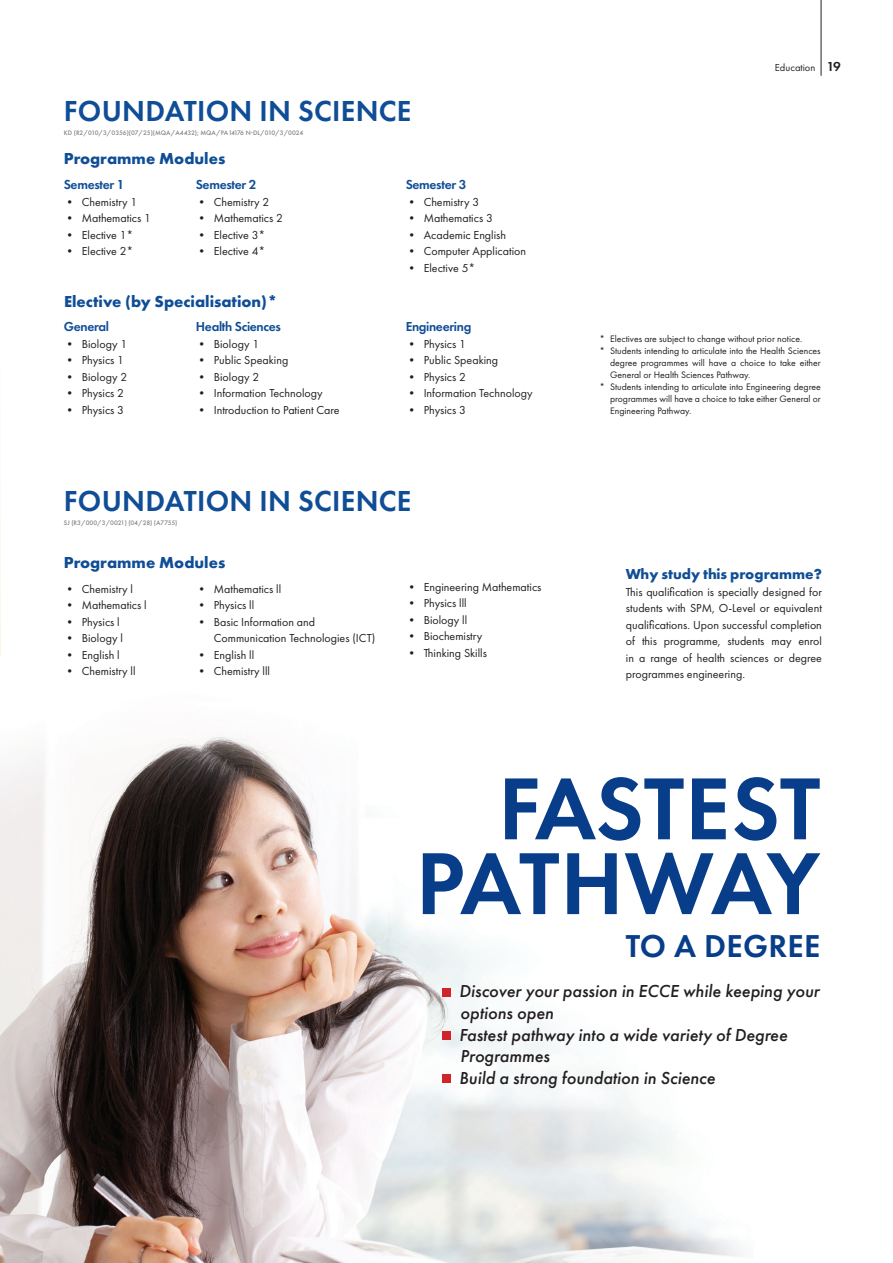
<style>
.page{position:relative;width:893px;height:1263px;background:#fff}
.page>*{position:absolute;margin:0;border:0;box-sizing:border-box;transform-origin:0 0}
.t1{font:600 91.2px/74.8px "Futura PT";letter-spacing:-.005em;color:#083e89;text-align:right}
.t2{font:600 32.85px "Futura PT";letter-spacing:.01em;color:#083e89}
.t3{font:600 30px "Futura PT";letter-spacing:.01em;color:#0f4d96}
.t4{font:italic 500 18px/21.6px "Futura PT";color:#231f20}
.t5{font:700 16.5px "Futura PT";color:#0f4d96}
.t6{font:700 15px "Futura PT";color:#0f4d96}
.t7{font:600 13.5px "Futura PT";letter-spacing:-.025em;color:#0f4d96}
.t8{font:12px/16.5px "Futura PT";color:#231f20;text-align:justify}
.t9{font:10.5px "Futura PT";color:#231f20}
.t10{font:9.75px/12px "Futura PT";color:#231f20;text-align:justify}
.t11{font:500 6.75px "Futura PT";color:#808285}
.s1{font-weight:700}
.s2{font-weight:600;font-size:13.5px}
</style>
<div class="page">
<hr style="left:821px;top:0;width:1px;height:76px;background:#231f20">
<img style="left:1px;top:735px;width:743px;height:528px">
<hr style="left:0;top:244px;width:1px;height:412px;background:#fef5e7">
<div style="left:442px;top:988px;width:9px;height:8px;background:#d1232a"></div>
<div style="left:442px;top:1031px;width:9px;height:8px;background:#d1232a"></div>
<div style="left:442px;top:1074px;width:9px;height:9px;background:#d1232a"></div>
<p class="t3" style="left:64px;top:92px;width:349px">FOUNDATION IN SCIENCE</p>
<p class="t11" style="left:64px;top:129px;width:241px">KD (R2/010/3/0356)(07/25)(MQA/A4432); MQA/PA14176 N-DL/010/3/0024</p>
<p class="t5" style="left:64px;top:148px;width:163px">Programme Modules</p>
<p class="t7" style="left:64px;top:176px;width:62px">Semester 1</p>
<p class="t8" style="left:64px;top:193px;width:75px"><span class="s1">•</span> Chemistry 1</p>
<p class="t8" style="left:64px;top:210px;width:89px"><span class="s1">•</span> Mathematics 1</p>
<p class="t8" style="left:64px;top:226px;width:71px"><span class="s1">•</span> Elective 1*</p>
<p class="t8" style="left:64px;top:243px;width:71px"><span class="s1">•</span> Elective 2*</p>
<p class="t7" style="left:196px;top:176px;width:62px">Semester 2</p>
<p class="t8" style="left:196px;top:193px;width:75px"><span class="s1">•</span> Chemistry 2</p>
<p class="t8" style="left:196px;top:210px;width:89px"><span class="s1">•</span> Mathematics 2</p>
<p class="t8" style="left:196px;top:226px;width:71px"><span class="s1">•</span> Elective 3*</p>
<p class="t8" style="left:196px;top:243px;width:71px"><span class="s1">•</span> Elective 4*</p>
<p class="t5" style="left:64px;top:291px;width:215px">Elective (by Specialisation)*</p>
<p class="t7" style="left:64px;top:318px;width:47px">General</p>
<p class="t8" style="left:64px;top:335px;width:65px"><span class="s1">•</span> Biology 1</p>
<p class="t8" style="left:64px;top:352px;width:62px"><span class="s1">•</span> Physics 1</p>
<p class="t8" style="left:64px;top:368px;width:65px"><span class="s1">•</span> Biology 2</p>
<p class="t8" style="left:64px;top:385px;width:62px"><span class="s1">•</span> Physics 2</p>
<p class="t8" style="left:64px;top:401px;width:62px"><span class="s1">•</span> Physics 3</p>
<p class="t7" style="left:196px;top:318px;width:87px">Health Sciences</p>
<p class="t8" style="left:196px;top:335px;width:65px"><span class="s1">•</span> Biology 1</p>
<p class="t8" style="left:196px;top:352px;width:94px"><span class="s1">•</span> Public Speaking</p>
<p class="t8" style="left:196px;top:368px;width:65px"><span class="s1">•</span> Biology 2</p>
<p class="t8" style="left:196px;top:385px;width:128px"><span class="s1">•</span> Information Technology</p>
<p class="t8" style="left:196px;top:401px;width:145px"><span class="s1">•</span> Introduction to Patient Care</p>
<p class="t7" style="left:406px;top:176px;width:62px">Semester 3</p>
<p class="t8" style="left:406px;top:193px;width:75px"><span class="s1">•</span> Chemistry 3</p>
<p class="t8" style="left:406px;top:210px;width:89px"><span class="s1">•</span> Mathematics 3</p>
<p class="t8" style="left:406px;top:226px;width:102px"><span class="s1">•</span> Academic English</p>
<p class="t8" style="left:406px;top:243px;width:122px"><span class="s1">•</span> Computer Application</p>
<p class="t8" style="left:406px;top:259px;width:71px"><span class="s1">•</span> Elective 5*</p>
<p class="t7" style="left:406px;top:318px;width:67px">Engineering</p>
<p class="t8" style="left:406px;top:335px;width:62px"><span class="s1">•</span> Physics 1</p>
<p class="t8" style="left:406px;top:352px;width:94px"><span class="s1">•</span> Public Speaking</p>
<p class="t8" style="left:406px;top:368px;width:62px"><span class="s1">•</span> Physics 2</p>
<p class="t8" style="left:406px;top:385px;width:128px"><span class="s1">•</span> Information Technology</p>
<p class="t8" style="left:406px;top:401px;width:62px"><span class="s1">•</span> Physics 3</p>
<p class="t3" style="left:64px;top:482px;width:349px">FOUNDATION IN SCIENCE</p>
<p class="t11" style="left:64px;top:519px;width:115px">SJ (R3/000/3/0021) (04/28) (A7755)</p>
<p class="t5" style="left:64px;top:552px;width:163px">Programme Modules</p>
<p class="t8" style="left:64px;top:580px;width:71px"><span class="s1">•</span> Chemistry l</p>
<p class="t8" style="left:64px;top:597px;width:84px"><span class="s1">•</span> Mathematics l</p>
<p class="t8" style="left:64px;top:613px;width:58px"><span class="s1">•</span> Physics l</p>
<p class="t8" style="left:64px;top:630px;width:61px"><span class="s1">•</span> Biology l</p>
<p class="t8" style="left:64px;top:646px;width:57px"><span class="s1">•</span> English l</p>
<p class="t8" style="left:64px;top:663px;width:73px"><span class="s1">•</span> Chemistry ll</p>
<p class="t8" style="left:196px;top:580px;width:87px"><span class="s1">•</span> Mathematics ll</p>
<p class="t8" style="left:196px;top:597px;width:60px"><span class="s1">•</span> Physics ll</p>
<p class="t8" style="left:214px;top:613px;width:163px;text-indent:-18px"><span class="s1">•</span> Basic Information and<br>Communication Technologies (ICT)</p>
<p class="t8" style="left:196px;top:646px;width:60px"><span class="s1">•</span> English ll</p>
<p class="t8" style="left:196px;top:663px;width:76px">• Chemistry lll</p>
<p class="t8" style="left:406px;top:578px;width:137px">• Engineering Mathematics</p>
<p class="t8" style="left:406px;top:595px;width:62px"><span class="s1">•</span> Physics lll</p>
<p class="t8" style="left:406px;top:611px;width:63px"><span class="s1">•</span> Biology ll</p>
<p class="t8" style="left:406px;top:628px;width:78px"><span class="s1">•</span> Biochemistry</p>
<p class="t8" style="left:406px;top:644px;width:83px"><span class="s1">•</span> Thinking Skills</p>
<p class="t9" style="left:775px;top:61px;width:67px">Education <span class="s2">19</span></p>
<p class="t10" style="left:600px;top:332px;width:204px">* Electives are subject to change without prior notice.</p>
<p class="t10" style="left:610px;top:344px;width:212px;text-indent:-10px">* Students intending to articulate into the Health Sciences degree programmes will have a choice to take either General or Health Sciences Pathway.</p>
<p class="t10" style="left:610px;top:380px;width:212px;text-indent:-10px">* Students intending to articulate into Engineering degree programmes will have a choice to take either General or Engineering Pathway.</p>
<p class="t6" style="left:626px;top:564px;width:197px">Why study this programme?</p>
<p class="t8" style="left:626px;top:583px;width:197px">This qualification is specially designed for students with SPM, O-Level or equivalent qualifications. Upon successful completion of this programme, students may enrol in a range of health sciences or degree programmes engineering.</p>
<p class="t1" style="left:416px;top:770px;width:406px">FASTEST<br>PATHWAY</p>
<p class="t2" style="left:626px;top:925px;width:196px">TO A DEGREE</p>
<p class="t4" style="left:459px;top:981px;width:362px">Discover your passion in ECCE while keeping your options open</p>
<p class="t4" style="left:459px;top:1024px;width:330px">Fastest pathway into a wide variety of Degree<br>Programmes</p>
<p class="t4" style="left:459px;top:1067px;width:258px">Build a strong foundation in Science</p>
</div>
